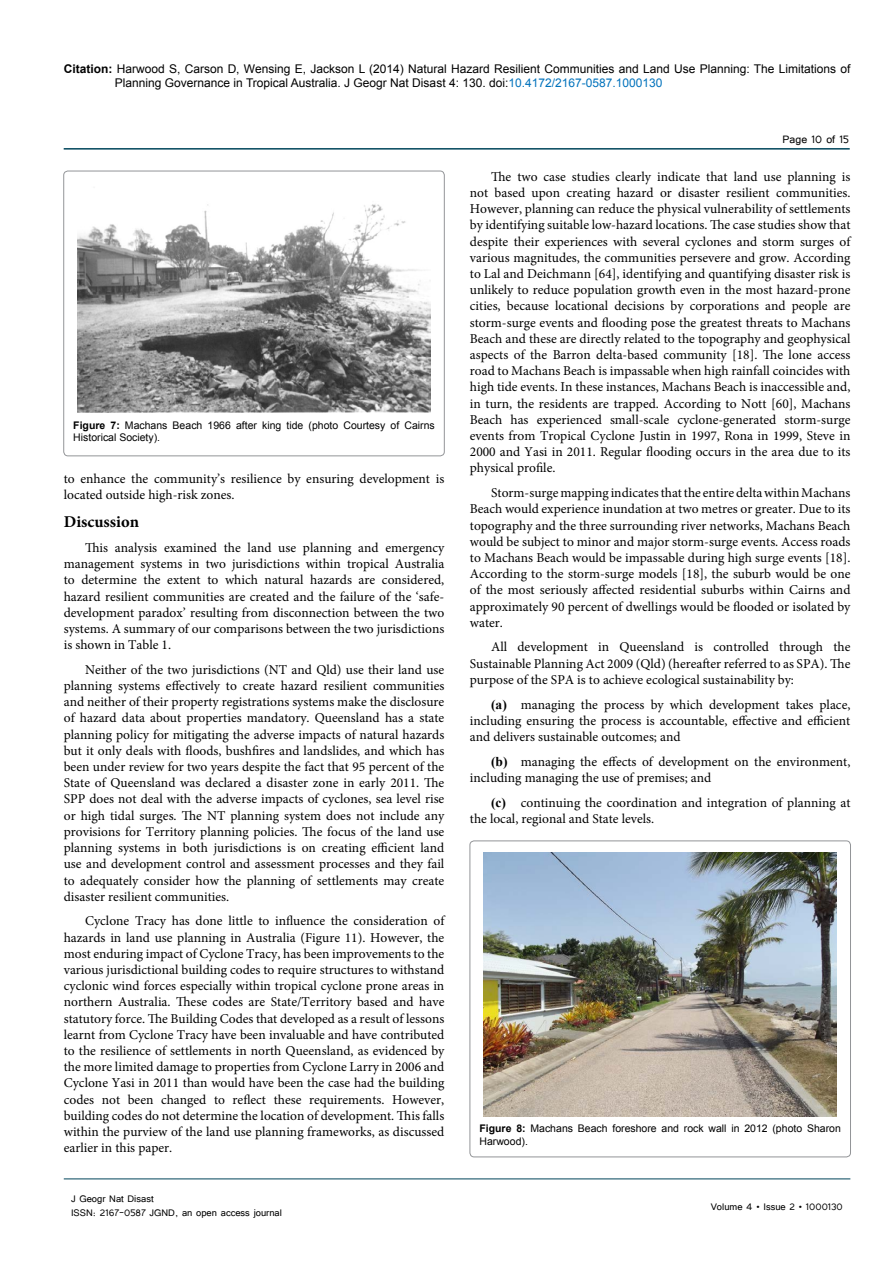
<style>
.page{position:relative;width:893px;height:1263px;background:#fff}
.page>*{position:absolute;margin:0;border:0;box-sizing:border-box;transform-origin:0 0}
.t1{font:700 16.5px "Minion Pro";color:#000}
.t2{font:13.5px/16.2px "Minion Pro";color:#000;text-align:justify}
.t3{font:13.5px "Tunga";color:#000}
.t4{font:12px/14.4px "Arial";color:#000}
.t5{font:12px/14.4px "Tunga";color:#000}
.t6{font:10.5px/12.6px "Arial";color:#000}
.s1{font-weight:700}
.s2{color:#0072bc}
.s3{font-family:"Times New Roman";font-weight:700}
</style>
<div class="page">
<hr style="left:64px;top:148px;width:786px;height:2px;background:#00455b">
<hr style="left:64px;top:1179px;width:786px;height:1px;background:#00455b">
<div style="left:64px;top:171px;width:380px;height:285px;border:1px solid #939598;border-radius:4px"></div>
<img style="left:78px;top:204px;width:352px;height:208px">
<div style="left:470px;top:841px;width:380px;height:316px;border:1px solid #939598;border-radius:4px"></div>
<img style="left:484px;top:853px;width:352px;height:263px">
<p class="t4" style="left:115px;top:61px;width:737px;text-indent:-51px"><span class="s1">Citation:</span> Harwood S, Carson D, Wensing E, Jackson L (2014) Natural Hazard Resilient Communities and Land Use Planning: The Limitations of<br>Planning Governance in Tropical Australia. J Geogr Nat Disast 4: 130. doi:<span class="s2">10.4172/2167-0587.1000130</span></p>
<p class="t6" style="left:73px;top:419px;width:363px"><span class="s1">Figure 7:</span> Machans Beach 1966 after king tide (photo Courtesy of Cairns<br>Historical Society).</p>
<p class="t2" style="left:64px;top:470px;width:382px">to enhance the community’s resilience by ensuring development is located outside high-risk zones.</p>
<p class="t1" style="left:64px;top:510px;width:77px">Discussion</p>
<p class="t2" style="left:64px;top:540px;width:382px;text-indent:21px">This analysis examined the land use planning and emergency management systems in two jurisdictions within tropical Australia to determine the extent to which natural hazards are considered, hazard resilient communities are created and the failure of the ‘safe&shy;development paradox’ resulting from disconnection between the two systems. A summary of our comparisons between the two jurisdictions is shown in Table 1.</p>
<p class="t2" style="left:64px;top:661px;width:382px;text-indent:21px">Neither of the two jurisdictions (NT and Qld) use their land use planning systems effectively to create hazard resilient communities and neither of their property registrations systems make the disclosure of hazard data about properties mandatory. Queensland has a state planning policy for mitigating the adverse impacts of natural hazards but it only deals with floods, bushfires and landslides, and which has been under review for two years despite the fact that 95 percent of the State of Queensland was declared a disaster zone in early 2011. The SPP does not deal with the adverse impacts of cyclones, sea level rise or high tidal surges. The NT planning system does not include any provisions for Territory planning policies. The focus of the land use planning systems in both jurisdictions is on creating efficient land use and development control and assessment processes and they fail to adequately consider how the planning of settlements may create disaster resilient communities.</p>
<p class="t2" style="left:64px;top:913px;width:382px;text-indent:21px">Cyclone Tracy has done little to influence the consideration of hazards in land use planning in Australia (Figure 11). However, the most enduring impact of Cyclone Tracy, has been improvements to the various jurisdictional building codes to require structures to withstand cyclonic wind forces especially within tropical cyclone prone areas in northern Australia. These codes are State/Territory based and have statutory force. The Building Codes that developed as a result of lessons learnt from Cyclone Tracy have been invaluable and have contributed to the resilience of settlements in north Queensland, as evidenced by the more limited damage to properties from Cyclone Larry in 2006 and Cyclone Yasi in 2011 than would have been the case had the building codes not been changed to reflect these requirements. However, building codes do not determine the location of development. This falls within the purview of the land use planning frameworks, as discussed earlier in this paper.</p>
<p class="t5" style="left:71px;top:1190px;width:212px">J Geogr Nat Disast<br>ISSN: 2167-0587 JGND, an open access journal</p>
<p class="t3" style="left:783px;top:131px;width:68px">Page 10 of 15</p>
<p class="t2" style="left:470px;top:168px;width:382px;text-indent:21px">The two case studies clearly indicate that land use planning is not based upon creating hazard or disaster resilient communities.<br>However, planning can reduce the physical vulnerability of settlements by identifying suitable low-hazard locations. The case studies show that despite their experiences with several cyclones and storm surges of various magnitudes, the communities persevere and grow. According to Lal and Deichmann [64], identifying and quantifying disaster risk is unlikely to reduce population growth even in the most hazard-prone cities, because locational decisions by corporations and people are storm-surge events and flooding pose the greatest threats to Machans Beach and these are directly related to the topography and geophysical aspects of the Barron delta-based community [18]. The lone access road to Machans Beach is impassable when high rainfall coincides with high tide events. In these instances, Machans Beach is inaccessible and, in turn, the residents are trapped. According to Nott [60], Machans Beach has experienced small-scale cyclone-generated storm-surge events from Tropical Cyclone Justin in 1997, Rona in 1999, Steve in 2000 and Yasi in 2011. Regular flooding occurs in the area due to its physical profile.</p>
<p class="t2" style="left:470px;top:485px;width:382px;text-indent:21px">Storm-surge mapping indicates that the entire delta within Machans Beach would experience inundation at two metres or greater. Due to its topography and the three surrounding river networks, Machans Beach would be subject to minor and major storm-surge events. Access roads to Machans Beach would be impassable during high surge events [18].<br>According to the storm-surge models [18], the suburb would be one of the most seriously affected residential suburbs within Cairns and approximately 90 percent of dwellings would be flooded or isolated by water.</p>
<p class="t2" style="left:470px;top:639px;width:382px;text-indent:21px">All development in Queensland is controlled through the Sustainable Planning Act 2009 (Qld) (hereafter referred to as SPA). The purpose of the SPA is to achieve ecological sustainability by:</p>
<p class="t2" style="left:470px;top:696px;width:382px;text-indent:21px"><span class="s3">(a)</span> managing the process by which development takes place, including ensuring the process is accountable, effective and efficient and delivers sustainable outcomes; and</p>
<p class="t2" style="left:470px;top:753px;width:382px;text-indent:21px"><span class="s3">(b)</span> managing the effects of development on the environment, including managing the use of premises; and</p>
<p class="t2" style="left:470px;top:794px;width:382px;text-indent:21px"><span class="s3">(c)</span> continuing the coordination and integration of planning at the local, regional and State levels.</p>
<p class="t6" style="left:479px;top:1122px;width:363px"><span class="s1">Figure 8:</span> Machans Beach foreshore and rock wall in 2012 (photo Sharon<br>Harwood).</p>
<p class="t5" style="left:711px;top:1199px;width:134px">Volume 4 • Issue 2 • 1000130</p>
</div>
